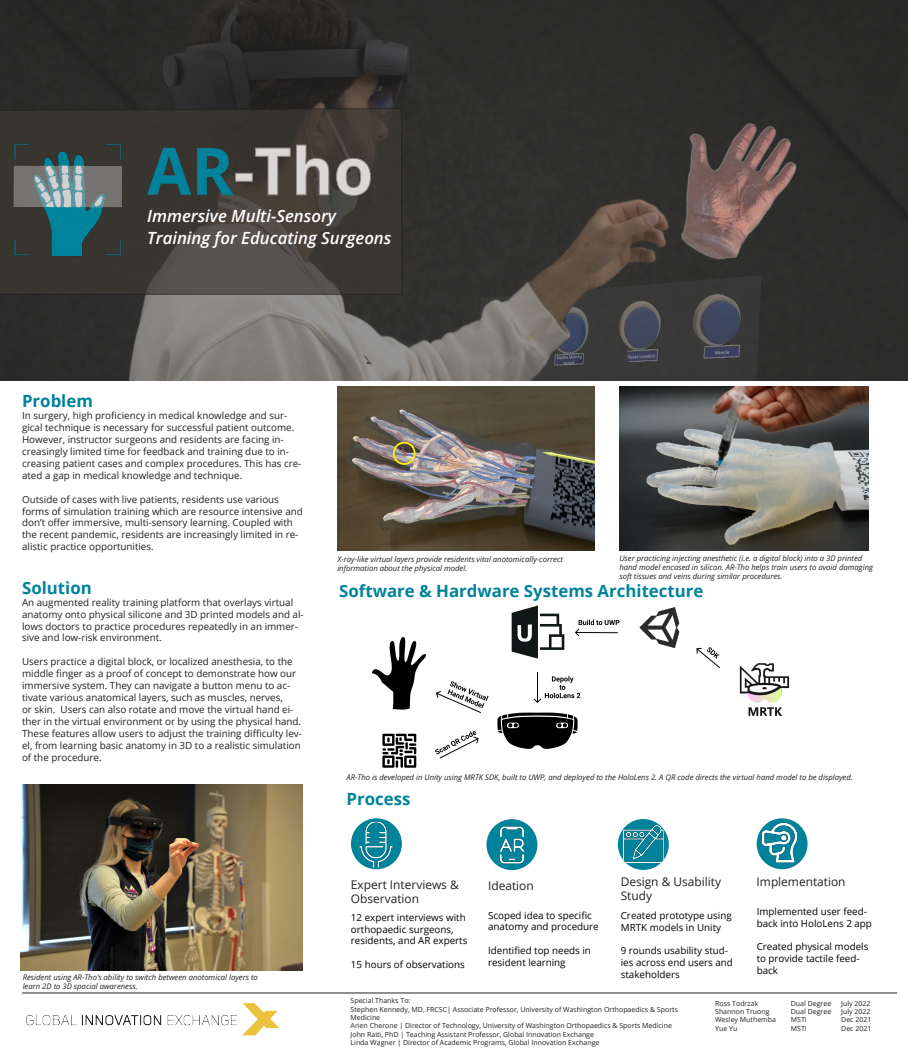
<style>
.page{position:relative;width:908px;height:1059px;background:#fff}
.page>*{position:absolute;margin:0;border:0;box-sizing:border-box;transform-origin:0 0}
.t1{font:700 16.8px "Open Sans";color:#00829b}
.t2{font:italic 600 16.8px/22.4px "Open Sans";color:#fff}
.t3{font:11.9px/14.3px "Open Sans";color:#231f20}
.t4{font:9.8px/11.9px "Open Sans";color:#231f20}
.t5{font:9.8px/11.8px "Open Sans";color:#000}
.t6{font:italic 7.7px/9.1px "Open Sans";color:#231f20}
.t7{font:7px/8.4px "Open Sans";color:#231f20}
</style>
<div class="page">
<img style="left:0;top:0;width:907px;height:380px">
<svg style="left:0;top:108px;width:402px;height:187px;background:#403d37"></svg>
<hr style="left:22px;top:992px;width:874px;height:1px;background:#231f20">
<img style="left:22px;top:992px;width:274px;height:44px">
<svg style="left:147px;top:145px;width:223px;height:51px;background:#546767"></svg>
<img style="left:0;top:128px;width:139px;height:135px">
<img style="left:372px;top:605px;width:418px;height:163px">
<svg style="left:351px;top:818px;width:51px;height:51px"></svg>
<img style="left:353px;top:821px;width:45px;height:46px">
<img style="left:338px;top:386px;width:256px;height:164px">
<img style="left:20px;top:784px;width:282px;height:186px">
<img style="left:486px;top:819px;width:51px;height:51px;border-radius:25px">
<svg style="left:617px;top:819px;width:51px;height:50px"></svg>
<img style="left:623px;top:823px;width:40px;height:41px">
<div style="left:756px;top:818px;width:51px;height:51px;background:#00829b;border-radius:50%"></div>
<img style="left:759px;top:820px;width:43px;height:43px">
<img style="left:619px;top:386px;width:249px;height:165px">
<div style="left:393px;top:442px;width:22px;height:23px;border:2px solid #fff101;border-radius:50%"></div>
<h1 class="t2" style="left:147px;top:204px;width:246px">Immersive Multi-Sensory<br>Training for Educating Surgeons</h1>
<p class="t1" style="left:22px;top:389px;width:72px">Problem</p>
<p class="t4" style="left:22px;top:409px;width:281px">In surgery, high proficiency in medical knowledge and sur&shy;gical technique is necessary for successful patient outcome.<br>However, instructor surgeons and residents are facing in&shy;creasingly limited time for feedback and training due to in&shy;creasing patient cases and complex procedures. This has cre&shy;ated a gap in medical knowledge and technique.</p>
<p class="t4" style="left:22px;top:493px;width:282px">Outside of cases with live patients, residents use various forms of simulation training which are resource intensive and don’t offer immersive, multi-sensory learning. Coupled with the recent pandemic, residents are increasingly limited in re&shy;alistic practice opportunities.</p>
<p class="t1" style="left:22px;top:576px;width:71px">Solution</p>
<p class="t4" style="left:22px;top:596px;width:283px">An augmented reality training platform that overlays virtual anatomy onto physical silicone and 3D printed models and al&shy;lows doctors to practice procedures repeatedly in an immer&shy;sive and low-risk environment.</p>
<p class="t4" style="left:22px;top:655px;width:281px">Users practice a digital block, or localized anesthesia, to the middle finger as a proof of concept to demonstrate how our immersive system. They can navigate a button menu to ac&shy;tivate various anatomical layers, such as muscles, nerves,<br>or skin. Users can also rotate and move the virtual hand ei&shy;ther in the virtual environment or by using the physical hand.<br>These features allow users to adjust the training difficulty lev&shy;el, from learning basic anatomy in 3D to a realistic simulation of the procedure.</p>
<p class="t6" style="left:23px;top:972px;width:237px">Resident using AR-Tho’s ability to switch between anotomical layers to learn 2D to 3D spacial awareness.</p>
<p class="t6" style="left:619px;top:553px;width:255px">User practicing injecting anesthetic (i.e. a digital block) into a 3D printed hand model encased in silicon. AR-Tho helps train users to avoid damaging soft tissues and veins during similar procedures.</p>
<p class="t6" style="left:337px;top:554px;width:227px">X-ray-like virtual layers provide residents vital anotomically-correct</p>
<p class="t6" style="left:337px;top:563px;width:131px">information about the physical model.</p>
<p class="t1" style="left:339px;top:579px;width:365px">Software &amp; Hardware Systems Architecture</p>
<p class="t6" style="left:346px;top:772px;width:507px">AR-Tho is developed in Unity using MRTK SDK, built to UWP, and deployed to the HoloLens 2. A QR code directs the virtual hand model to be displayed.</p>
<p class="t1" style="left:346px;top:786px;width:65px">Process</p>
<p class="t3" style="left:351px;top:877px;width:109px">Expert Interviews &amp;<br>Observation</p>
<p class="t5" style="left:351px;top:911px;width:118px">12 expert interviews with orthopaedic surgeons, residents, and AR experts</p>
<p class="t5" style="left:351px;top:958px;width:115px">15 hours of observations</p>
<p class="t3" style="left:488px;top:877px;width:47px">Ideation</p>
<p class="t5" style="left:488px;top:909px;width:112px">Scoped idea to specific anatomy and procedure</p>
<p class="t5" style="left:488px;top:944px;width:104px">Identified top needs in resident learning</p>
<p class="t3" style="left:620px;top:874px;width:102px">Design &amp; Usability<br>Study</p>
<p class="t5" style="left:620px;top:909px;width:112px">Created prototype using<br>MRTK models in Unity</p>
<p class="t5" style="left:620px;top:944px;width:114px">9 rounds usability stud&shy;ies across end users and stakeholders</p>
<p class="t3" style="left:756px;top:874px;width:90px">Implementation</p>
<p class="t5" style="left:756px;top:905px;width:117px">Implemented user feed&shy;back into HoloLens 2 app</p>
<p class="t5" style="left:756px;top:940px;width:113px">Created physical models to provide tactile feed&shy;back</p>
<p class="t7" style="left:350px;top:996px;width:61px">Special Thanks To:</p>
<p class="t7" style="left:350px;top:1004px;width:329px">Stephen Kennedy, MD, FRCSC| Associate Professor, University of Washington Orthopaedics &amp; Sports<br>Medicine</p>
<p class="t7" style="left:350px;top:1021px;width:323px">Arien Cherone | Director of Technology, University of Washington Orthopaedics &amp; Sports Medicine</p>
<p class="t7" style="left:350px;top:1029px;width:245px">John Raiti, PhD | Teaching Assistant Professor, Global Innovation Exchange</p>
<p class="t7" style="left:350px;top:1038px;width:250px">Linda Wagner | Director of Academic Programs, Global Innovation Exchange</p>
<p class="t7" style="left:715px;top:998px;width:45px">Ross Todrzak</p>
<p class="t7" style="left:790px;top:998px;width:42px">Dual Degree</p>
<p class="t7" style="left:841px;top:998px;width:31px">July 2022</p>
<p class="t7" style="left:715px;top:1006px;width:56px">Shannon Truong</p>
<p class="t7" style="left:790px;top:1006px;width:42px">Dual Degree</p>
<p class="t7" style="left:841px;top:1006px;width:31px">July 2022</p>
<p class="t7" style="left:715px;top:1015px;width:62px">Wesley Muthemba</p>
<p class="t7" style="left:790px;top:1015px;width:17px">MSTI</p>
<p class="t7" style="left:841px;top:1015px;width:32px">Dec 2021</p>
<p class="t7" style="left:715px;top:1023px;width:24px">Yue Yu</p>
<p class="t7" style="left:790px;top:1023px;width:17px">MSTI</p>
<p class="t7" style="left:841px;top:1023px;width:32px">Dec 2021</p>
</div>
